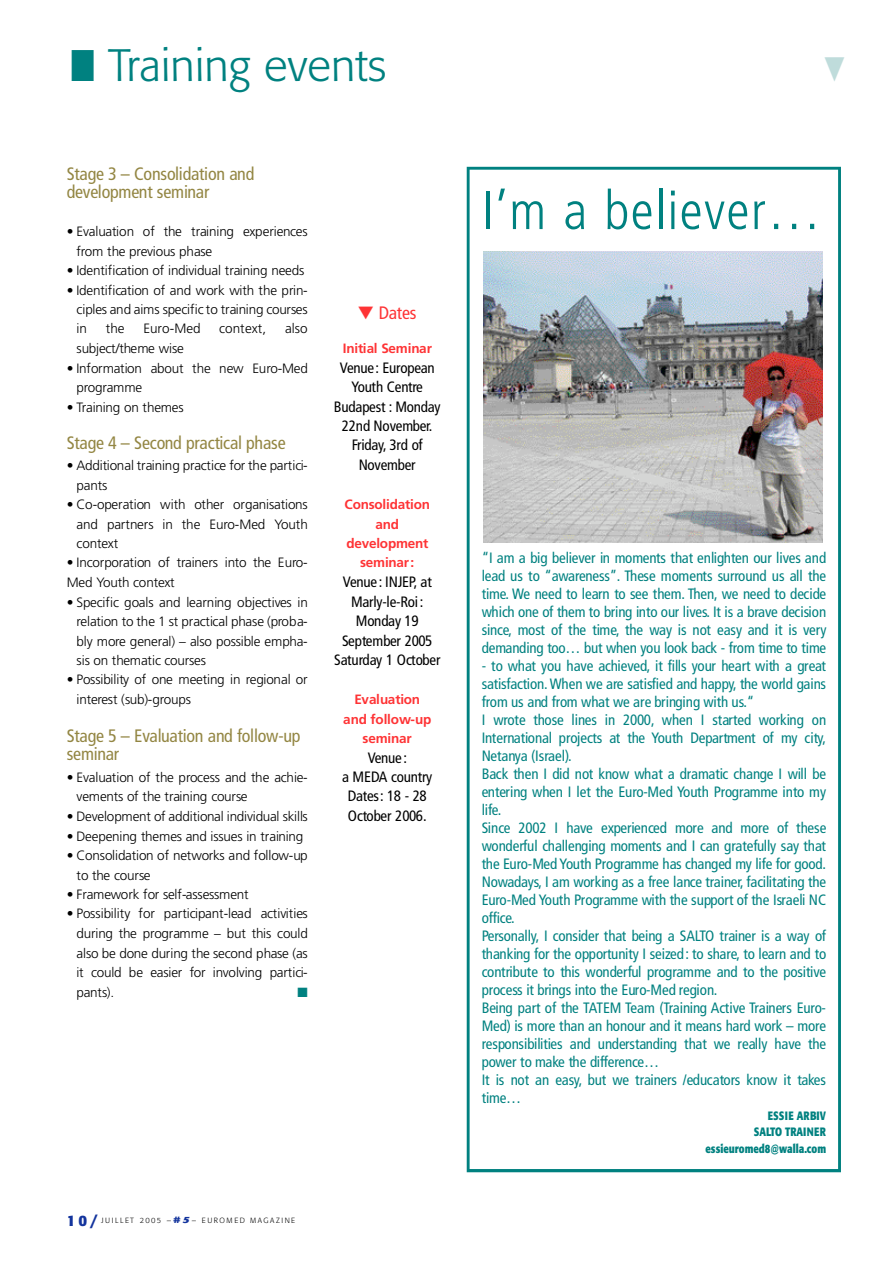
<style>
.page{position:relative;width:893px;height:1263px;background:#fff}
.page>*{position:absolute;margin:0;border:0;box-sizing:border-box;transform-origin:0 0}
.t1{font:300 condensed 54px "Frutiger";letter-spacing:.025em;color:#008180}
.t2{font:300 45px "Formata";color:#008180}
.t3{font:condensed 18px/18px "Frutiger";letter-spacing:-.02em;color:#938643}
.t4{font:condensed 18px "Frutiger";color:#fe3335}
.t5{font:condensed 15px/18px "Frutiger";color:#008180;text-align:justify}
.t6{font:condensed 15px/19.5px "Frutiger";letter-spacing:-.015em;color:#000;text-align:center}
.t7{font:300 13.5px/19.5px "Frutiger";letter-spacing:-.015em;color:#000}
.t8{font:700 13.5px/19.5px "Frutiger";letter-spacing:-.015em;color:#fe3335;text-align:center}
.t9{font:13.5px "Zapf Dingbats ITC";color:#008180}
.t10{font:700 12px/16.5px "Formata";color:#008180;text-align:right;scale:.8 1}
.t11{font:300 7.5px "Formata";letter-spacing:.2em;color:#000}
.s1{font-weight:700;font-size:15px;color:#13349d}
.s2{font-weight:700;font-style:italic;font-size:9px;color:#13349d}
</style>
<div class="page">
<svg style="left:466px;top:167px;width:375px;height:1005px"></svg>
<img style="left:483px;top:252px;width:339px;height:291px">
<h2 class="t2" style="left:71px;top:46px;width:317px">■ Training events</h2>
<p class="t3" style="left:67px;top:167px;width:189px">Stage 3 – Consolidation and development seminar</p>
<p class="t7" style="left:77px;top:222px;width:232px;text-indent:-10px">• Evaluation of the training experiences from the previous phase</p>
<p class="t7" style="left:67px;top:262px;width:239px">• Identification of individual training needs</p>
<p class="t7" style="left:77px;top:281px;width:232px;text-align:justify;text-indent:-10px">• Identification of and work with the prin&shy;ciples and aims specific to training courses in</p>
<p class="t7" style="left:106px;top:320px;width:20px">the</p>
<p class="t7" style="left:144px;top:320px;width:59px">Euro-Med</p>
<p class="t7" style="left:219px;top:320px;width:48px">context,</p>
<p class="t7" style="left:285px;top:320px;width:24px">also</p>
<p class="t7" style="left:77px;top:340px;width:109px">subject/theme wise</p>
<p class="t7" style="left:77px;top:359px;width:233px;text-indent:-10px">• Information about the new Euro -M e d p ro g ra m m e</p>
<p class="t7" style="left:67px;top:398px;width:118px">• Training on themes</p>
<p class="t3" style="left:67px;top:435px;width:220px">Stage 4 – Second practical phase</p>
<p class="t7" style="left:77px;top:456px;width:232px;text-indent:-10px">• Additional training practice for the partici&shy;p a n ts</p>
<p class="t7" style="left:77px;top:496px;width:233px;text-align:justify;text-indent:-10px">• Co-operation with other organisations and partners in the Euro-Med Yo u th c o n te x t</p>
<p class="t7" style="left:67px;top:554px;width:242px">• Incorporation of trainers into the Euro -<br>Med Youth context</p>
<p class="t7" style="left:77px;top:593px;width:233px;text-align:justify;text-indent:-10px">• Specific goals and learning objectives in relation to the 1 st practical phase (pro b a&shy;bly more general) – also possible empha&shy;sis on thematic courses</p>
<p class="t7" style="left:77px;top:671px;width:232px;text-indent:-10px">• Possibility of one meeting in regional or in te rest (sub)-gro u p s</p>
<p class="t3" style="left:67px;top:728px;width:235px">Stage 5 – Evaluation and follow-up s e m in a r</p>
<p class="t7" style="left:77px;top:769px;width:232px;text-indent:-10px">• Evaluation of the process and the achie&shy;vements of the training course</p>
<p class="t7" style="left:67px;top:808px;width:242px">• Development of additional individual skills</p>
<p class="t7" style="left:67px;top:827px;width:238px">• Deepening themes and issues in training</p>
<p class="t7" style="left:77px;top:847px;width:233px;text-indent:-10px">• Consolidation of networks and follow-up to the course</p>
<p class="t7" style="left:67px;top:886px;width:183px">• Framework for self-assessment</p>
<p class="t7" style="left:77px;top:905px;width:233px;text-align:justify;text-indent:-10px">• Possibility for participant-lead activities during the programme – but this could also be done during the second phase (as it could be easier for involving partici&shy;pants).</p>
<p class="t9" style="left:297px;top:986px;width:12px">■</p>
<p class="t4" style="left:358px;top:306px;width:60px">▼ D a te s</p>
<p class="t8" style="left:343px;top:340px;width:91px">Initial Seminar</p>
<p class="t6" style="left:334px;top:359px;width:108px">Ve n u e: E u ro p e a n<br>Youth Centre<br>Budapest : M o n d a y<br>22nd November.<br>Frid a y, 3rd of<br>N o v e m b e r</p>
<p class="t8" style="left:344px;top:496px;width:87px">C o n s o lid a tio n and<br>d e v e lo p m e n t s e m in a r:</p>
<p class="t6" style="left:334px;top:573px;width:108px">Ve n u e:IN JE P,a t<br>M a rly -le -R o i:<br>Monday 19<br>September 2005<br>Saturday 1 October</p>
<p class="t8" style="left:343px;top:690px;width:90px">Evaluation and follow-up s e m in a r</p>
<p class="t6" style="left:342px;top:749px;width:91px">Ve n u e:<br>a MEDA country<br>D a te s: 18 - 28<br>October 2006.</p>
<p class="t11" style="left:67px;top:1217px;width:230px"><span class="s1">1 0/</span> JUIL L ET 2005 –<span class="s2"># 5</span>– EUR O MED MAG AZ INE</p>
<h1 class="t1" style="left:482px;top:189px;width:341px">I’m a believer…</h1>
<p class="t5" style="left:482px;top:550px;width:346px">“I am a big believer in moments that enlighten our lives and lead us to “ a wa re n e s s ” . These moments surround us all the tim e. We need to learn to see them. Th e n , we need to decide which one of them to bring into our lives. It is a brave decision s in c e, most of the time, the way is not easy and it is very demanding too… but when you look back - from time to time</p>
<p class="t5" style="left:482px;top:658px;width:346px;text-align:left">- to what you have achieved, it fills your heart with a great s a tis fa c tio n .When we are satisfied and happy, the world gains from us and from what we are bringing with us.“<br>I wrote those lines in 2000, when I started working on International projects at the Youth Department of my city, Netanya (Israel).<br>Back then I did not know what a dramatic change I will be entering when I let the Euro-Med Youth Programme into my life.<br>Since 2002 I have experienced more and more of these wonderful challenging moments and I can gratefully say that the Euro-Med Youth Programme has changed my life for good.<br>N o wa d a y s, I am working as a free lance trainer, facilitating the Euro-Med Youth Programme with the support of the Israeli NC o ffic e.<br>Pe rs o n a lly, I consider that being a SALTO trainer is a way of thanking for the opportunity I seized: to share, to learn and to contribute to this wonderful programme and to the positive process it brings into the Euro-Med region.<br>Being part of the TATEM Team (Training Active Trainers Euro-Med) is more than an honour and it means hard work – more responsibilities and understanding that we really have the power to make the difference…<br>It is not an easy, but we trainers /educators know it take s tim e …</p>
<p class="t10" style="left:705px;top:1108px;width:152px">ESSIE ARBIV<br>SALTO TRAINER essieuromed8@walla.com</p>
</div>
